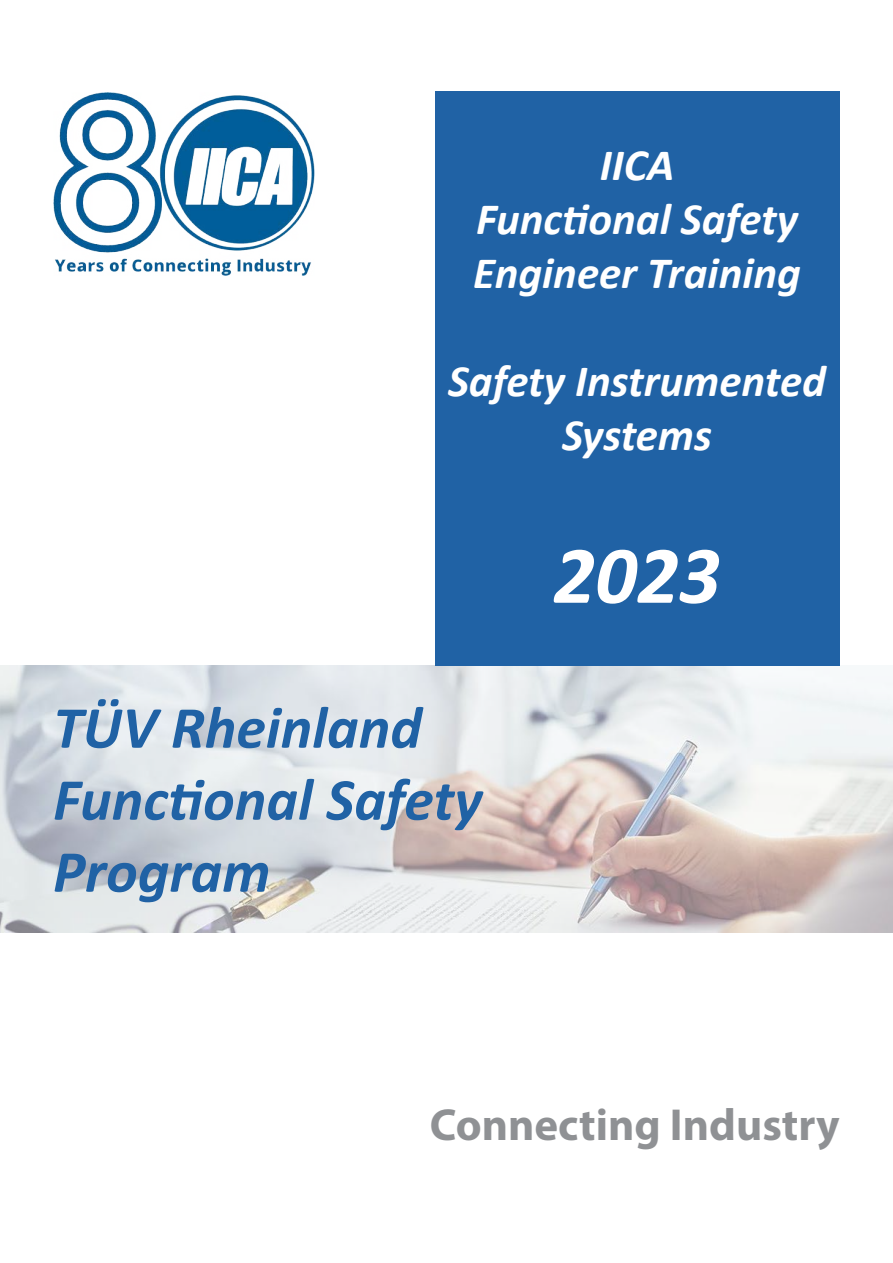
<style>
.page{position:relative;width:893px;height:1263px;background:#fff}
.page>*{position:absolute;margin:0;border:0;box-sizing:border-box;transform-origin:0 0}
.t1{font:italic 700 82.5px "Calibri";color:#fff}
.t2{font:italic 700 60px/72px "Calibri";color:#2062a5}
.t3{font:italic 700 45px/54px "Calibri";color:#fff;text-align:center}
.t4{font:700 45px "Myriad Pro";color:#8f9194}
</style>
<div class="page">
<img style="left:0;top:666px;width:893px;height:266px">
<div style="left:435px;top:91px;width:405px;height:574px;background:#2062a5"></div>
<img style="left:53px;top:93px;width:262px;height:182px">
<p class="t3" style="left:473px;top:136px;width:329px">IICA<br>Functional Safety<br>Engineer Training</p>
<p class="t3" style="left:448px;top:352px;width:379px">Safety Instrumented<br>Systems</p>
<h2 class="t2" style="left:53px;top:690px;width:431px">TÜV Rheinland<br>Functional Safety<br>Program</h2>
<h1 class="t1" style="left:553px;top:517px;width:169px">2023</h1>
<p class="t4" style="left:430px;top:1095px;width:411px">Connecting Industry</p>
</div>
